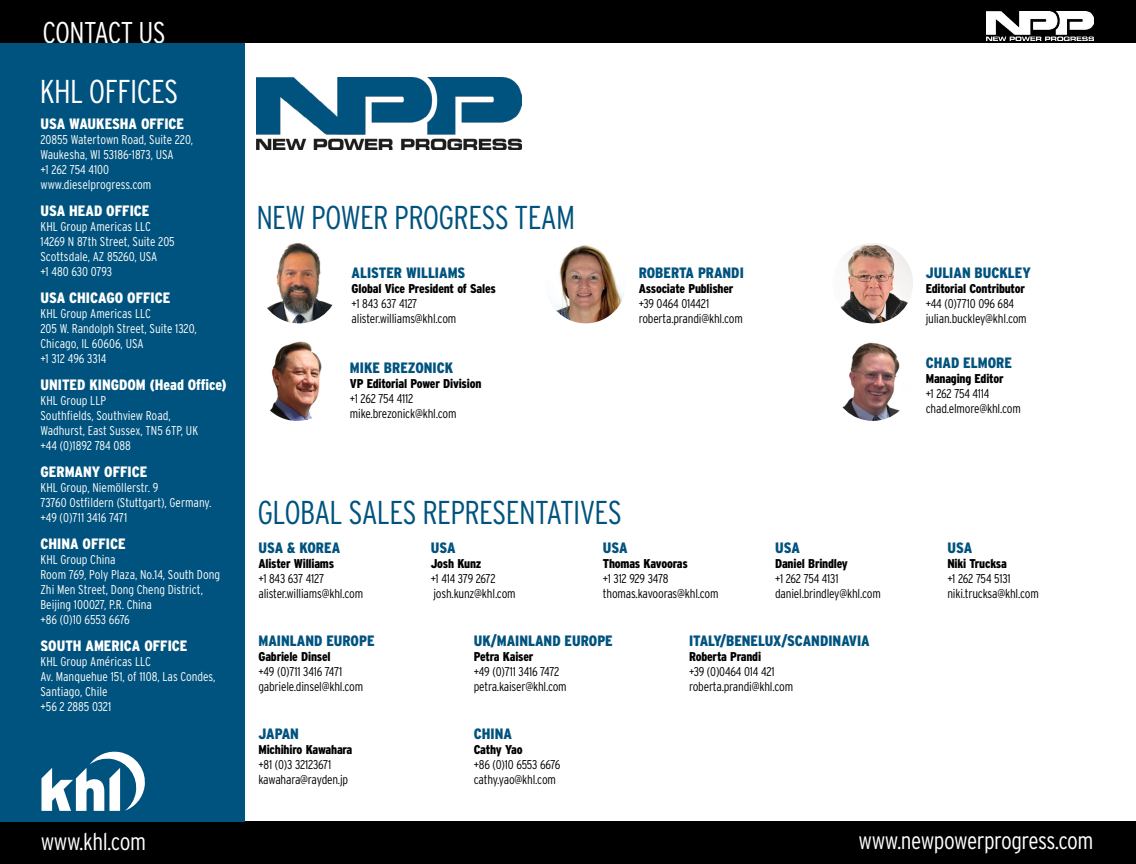
<style>
.page{position:relative;width:1136px;height:864px;background:#fff}
.page>*{position:absolute;margin:0;border:0;box-sizing:border-box;transform-origin:0 0}
.t1{font:300 33px "Interstate Condensed";letter-spacing:-.02em;color:#00537e}
.t2{font:300 33px "Interstate Condensed";letter-spacing:-.02em;color:#fff}
.t3{font:300 30px "Interstate Condensed";letter-spacing:-.03em;color:#fff}
.t4{font:300 24px "Interstate Condensed";letter-spacing:-.02em;color:#fff}
.t5{font:900 15px "Interstate Condensed";color:#00537e}
.t6{font:900 15px "Interstate Condensed";color:#fff}
.t7{font:300 12.75px/15px "Interstate Condensed";color:#fff}
.t8{font:300 12.75px/15px "Interstate Condensed";letter-spacing:-.015em;color:#000}
.t9{font:900 12.75px "Interstate Condensed";letter-spacing:-.015em;color:#000}
</style>
<div class="page">
<div style="left:0;top:0;width:1135px;height:43px;background:#000"></div>
<div style="left:0;top:821px;width:1135px;height:42px;background:#000"></div>
<img style="left:986px;top:11px;width:107px;height:29px">
<div style="left:0;top:43px;width:244px;height:778px;background:#00537e"></div>
<svg style="left:41px;top:751px;width:104px;height:59px"></svg>
<img style="left:258px;top:243px;width:81px;height:80px;border-radius:40px">
<img style="left:832px;top:340px;width:80px;height:81px;border-radius:38px">
<img style="left:257px;top:340px;width:80px;height:81px;border-radius:40px">
<img style="left:832px;top:243px;width:80px;height:80px;border-radius:40px">
<img style="left:545px;top:243px;width:81px;height:80px;border-radius:40px">
<img style="left:256px;top:77px;width:265px;height:72px">
<h2 class="t3" style="left:43px;top:15px;width:125px">CONTACT US</h2>
<h1 class="t2" style="left:40px;top:73px;width:140px">KHL OFFICES</h1>
<p class="t6" style="left:40px;top:115px;width:145px">USA WAUKESHA OFFICE</p>
<p class="t7" style="left:40px;top:132px;width:154px">20855 Watertown Road, Suite 220,<br>Waukesha, WI 53186-1873, USA<br>+1 262 754 4100 www.dieselprogress.com</p>
<p class="t6" style="left:40px;top:202px;width:110px">USA HEAD OFFICE</p>
<p class="t7" style="left:40px;top:219px;width:136px">KHL Group Americas LLC<br>14269 N 87th Street, Suite 205<br>Scottsdale, AZ 85260, USA<br>+1 480 630 0793</p>
<p class="t6" style="left:40px;top:289px;width:131px">USA CHICAGO OFFICE</p>
<p class="t7" style="left:40px;top:306px;width:158px">KHL Group Americas LLC<br>205 W. Randolph Street, Suite 1320,<br>Chicago, IL 60606, USA<br>+1 312 496 3314</p>
<p class="t6" style="left:40px;top:376px;width:188px">UNITED KINGDOM (Head Office)</p>
<p class="t7" style="left:40px;top:393px;width:159px">KHL Group LLP<br>Southfields, Southview Road,<br>Wadhurst, East Sussex, TN5 6TP, UK +44 (0)1892 784 088</p>
<p class="t6" style="left:40px;top:463px;width:108px">GERMANY OFFICE</p>
<p class="t7" style="left:40px;top:480px;width:173px">KHL Group, Niemöllerstr. 9<br>73760 Ostfildern (Stuttgart), Germany. +49 (0)711 3416 7471</p>
<p class="t6" style="left:40px;top:535px;width:87px">CHINA OFFICE</p>
<p class="t7" style="left:40px;top:552px;width:181px">KHL Group China<br>Room 769, Poly Plaza, No.14, South Dong<br>Zhi Men Street, Dong Cheng District,<br>Beijing 100027, P.R. China<br>+86 (0)10 6553 6676</p>
<p class="t6" style="left:40px;top:637px;width:148px">SOUTH AMERICA OFFICE</p>
<p class="t7" style="left:40px;top:654px;width:176px">KHL Group Américas LLC<br>Av. Manquehue 151, of 1108, Las Condes,<br>Santiago, Chile<br>+56 2 2885 0321</p>
<h3 class="t4" style="left:41px;top:827px;width:107px">www.khl.com</h3>
<h1 class="t1" style="left:256px;top:199px;width:320px">NEW POWER PROGRESS TEAM</h1>
<p class="t5" style="left:351px;top:264px;width:115px">ALISTER WILLIAMS</p>
<p class="t9" style="left:351px;top:281px;width:146px">Global Vice President of Sales</p>
<p class="t8" style="left:351px;top:296px;width:106px">+1 843 637 4127 alister.williams@khl.com</p>
<p class="t5" style="left:350px;top:359px;width:105px">MIKE BREZONICK</p>
<p class="t9" style="left:350px;top:376px;width:133px">VP Editorial Power Division</p>
<p class="t8" style="left:350px;top:390px;width:108px">+1 262 754 4112 mike.brezonick@khl.com</p>
<p class="t5" style="left:638px;top:264px;width:107px">ROBERTA PRANDI</p>
<p class="t9" style="left:638px;top:281px;width:96px">Associate Publisher</p>
<p class="t8" style="left:638px;top:296px;width:106px">+39 0464 014421 roberta.prandi@khl.com</p>
<h1 class="t1" style="left:257px;top:494px;width:366px">GLOBAL SALES REPRESENTATIVES</h1>
<p class="t5" style="left:258px;top:539px;width:83px">USA &amp; KOREA</p>
<p class="t9" style="left:258px;top:556px;width:77px">Alister Williams</p>
<p class="t8" style="left:258px;top:570px;width:106px">+1 843 637 4127 alister.williams@khl.com</p>
<p class="t5" style="left:430px;top:539px;width:26px">USA</p>
<p class="t9" style="left:430px;top:556px;width:52px">Josh Kunz</p>
<p class="t8" style="left:430px;top:570px;width:86px">+1 414 379 2672 josh.kunz@khl.com</p>
<p class="t5" style="left:603px;top:539px;width:26px">USA</p>
<p class="t9" style="left:603px;top:556px;width:86px">Thomas Kavooras</p>
<p class="t8" style="left:603px;top:570px;width:117px">+1 312 929 3478 thomas.kavooras@khl.com</p>
<p class="t5" style="left:775px;top:539px;width:26px">USA</p>
<p class="t9" style="left:775px;top:556px;width:74px">Daniel Brindley</p>
<p class="t8" style="left:775px;top:570px;width:107px">+1 262 754 4131 daniel.brindley@khl.com</p>
<p class="t5" style="left:258px;top:632px;width:118px">MAINLAND EUROPE</p>
<p class="t9" style="left:258px;top:649px;width:74px">Gabriele Dinsel</p>
<p class="t8" style="left:258px;top:663px;width:106px">+49 (0)711 3416 7471 gabriele.dinsel@khl.com</p>
<p class="t5" style="left:258px;top:725px;width:42px">JAPAN</p>
<p class="t9" style="left:258px;top:742px;width:95px">Michihiro Kawahara</p>
<p class="t8" style="left:258px;top:757px;width:91px">+81 (0)3 32123671 kawahara@rayden.jp</p>
<p class="t5" style="left:473px;top:632px;width:141px">UK/MAINLAND EUROPE</p>
<p class="t9" style="left:473px;top:649px;width:61px">Petra Kaiser</p>
<p class="t8" style="left:473px;top:663px;width:94px">+49 (0)711 3416 7472 petra.kaiser@khl.com</p>
<p class="t5" style="left:473px;top:725px;width:40px">CHINA</p>
<p class="t9" style="left:473px;top:742px;width:50px">Cathy Yao</p>
<p class="t8" style="left:473px;top:757px;width:88px">+86 (0)10 6553 6676 cathy.yao@khl.com</p>
<p class="t5" style="left:689px;top:632px;width:182px">ITALY/BENELUX/SCANDINAVIA</p>
<p class="t9" style="left:689px;top:649px;width:74px">Roberta Prandi</p>
<p class="t8" style="left:689px;top:663px;width:106px">+39 (0)0464 014 421 roberta.prandi@khl.com</p>
<p class="t5" style="left:925px;top:264px;width:107px">JULIAN BUCKLEY</p>
<p class="t9" style="left:925px;top:281px;width:101px">Editorial Contributor</p>
<p class="t8" style="left:925px;top:296px;width:102px">+44 (0)7710 096 684 julian.buckley@khl.com</p>
<p class="t5" style="left:925px;top:354px;width:88px">CHAD ELMORE</p>
<p class="t9" style="left:925px;top:371px;width:79px">Managing Editor</p>
<p class="t8" style="left:925px;top:386px;width:97px">+1 262 754 4114 chad.elmore@khl.com</p>
<p class="t5" style="left:947px;top:539px;width:26px">USA</p>
<p class="t9" style="left:947px;top:556px;width:61px">Niki Trucksa</p>
<p class="t8" style="left:947px;top:570px;width:93px">+1 262 754 5131 niki.trucksa@khl.com</p>
<h3 class="t4" style="left:858px;top:826px;width:236px">www.newpowerprogress.com</h3>
</div>
